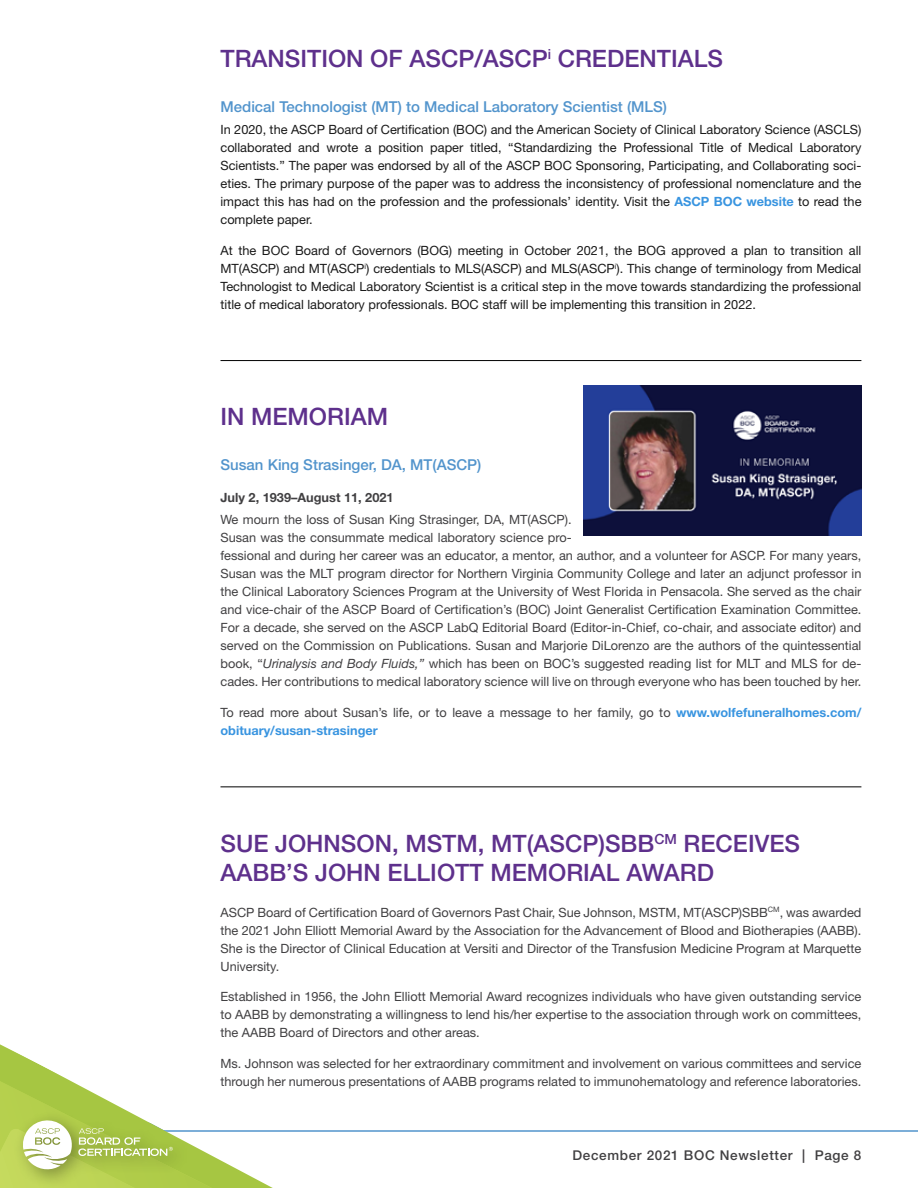
<style>
.page{position:relative;width:918px;height:1188px;background:#fff}
.page>*{position:absolute;margin:0;border:0;box-sizing:border-box;transform-origin:0 0}
.t1{font:500 24px/28.8px "Helvetica Neue LT Std";color:#5e308c}
.t2{font:500 15px "Helvetica Neue LT Std";color:#5294cc}
.t3{font:500 13.5px "Helvetica Neue LT Std";letter-spacing:.05em;color:#414042}
.t4{font:12.75px/18px "Helvetica Neue LT Std";color:#414042}
.t5{font:12.75px/18px "Helvetica Neue LT Std";color:#1a1a1a;text-align:justify}
.t6{font:700 12.75px "Helvetica Neue LT Std";color:#414042}
.s1{font-weight:700;color:#3894e0}
.s2{font-style:italic}
</style>
<div class="page">
<hr style="left:124px;top:1130px;width:794px;height:2px;background:#5294cc">
<svg style="left:0;top:1044px;width:276px;height:144px"></svg>
<hr style="left:220px;top:360px;width:641px;height:1px;background:#000">
<hr style="left:220px;top:786px;width:641px;height:1px;background:#000">
<img style="left:584px;top:386px;width:277px;height:150px">
<h1 class="t1" style="left:220px;top:43px;width:504px">TRANSITION OF ASCP/ASCP<sup>i</sup> CREDENTIALS</h1>
<p class="t2" style="left:220px;top:97px;width:448px">Medical Technologist (MT) to Medical Laboratory Scientist (MLS)</p>
<p class="t5" style="left:220px;top:120px;width:643px">In 2020, the ASCP Board of Certification (BOC) and the American Society of Clinical Laboratory Science (ASCLS) collaborated and wrote a position paper titled, “Standardizing the Professional Title of Medical Laboratory Scientists.” The paper was endorsed by all of the ASCP BOC Sponsoring, Participating, and Collaborating soci&shy;eties. The primary purpose of the paper was to address the inconsistency of professional nomenclature and the impact this has had on the profession and the professionals’ identity. Visit the <span class="s1">ASCP BOC website</span> to read the complete paper.</p>
<p class="t5" style="left:220px;top:241px;width:642px">At the BOC Board of Governors (BOG) meeting in October 2021, the BOG approved a plan to transition all MT(ASCP) and MT(ASCP<sup>i</sup>) credentials to MLS(ASCP) and MLS(ASCP<sup>i</sup>). This change of terminology from Medical Technologist to Medical Laboratory Scientist is a critical step in the move towards standardizing the professional title of medical laboratory professionals. BOC staff will be implementing this transition in 2022.</p>
<h1 class="t1" style="left:220px;top:402px;width:169px">IN MEMORIAM</h1>
<p class="t2" style="left:220px;top:456px;width:262px">Susan King Strasinger, DA, MT(ASCP)</p>
<p class="t6" style="left:220px;top:490px;width:175px">July 2, 1939–August 11, 2021</p>
<p class="t4" style="left:220px;top:511px;width:642px">We mourn the loss of Susan King Strasinger, DA, MT(ASCP).<br>Susan was the consummate medical laboratory science pro-<br>fessional and during her career was an educator, a mentor, an author, and a volunteer for ASCP. For many years, Susan was the MLT program director for Northern Virginia Community College and later an adjunct professor in the Clinical Laboratory Sciences Program at the University of West Florida in Pensacola. She served as the chair and vice-chair of the ASCP Board of Certification’s (BOC) Joint Generalist Certification Examination Committee.<br>For a decade, she served on the ASCP LabQ Editorial Board (Editor-in-Chief, co-chair, and associate editor) and served on the Commission on Publications. Susan and Marjorie DiLorenzo are the authors of the quintessential book, “<span class="s2">Urinalysis and Body Fluids,”</span> which has been on BOC’s suggested reading list for MLT and MLS for de&shy;cades. Her contributions to medical laboratory science will live on through everyone who has been touched by her.</p>
<p class="t4" style="left:220px;top:704px;width:642px">To read more about Susan’s life, or to leave a message to her family, go to <span class="s1">www.wolfefuneralhomes.com/ obituary/susan-strasinger</span></p>
<h1 class="t1" style="left:220px;top:829px;width:581px">SUE JOHNSON, MSTM, MT(ASCP)SBB<sup>CM</sup> RECEIVES<br>AABB’S JOHN ELLIOTT MEMORIAL AWARD</h1>
<p class="t4" style="left:220px;top:903px;width:642px;text-align:justify">ASCP Board of Certification Board of Governors Past Chair, Sue Johnson, MSTM, MT(ASCP)SBB<sup>CM</sup>, was awarded the 2021 John Elliott Memorial Award by the Association for the Advancement of Blood and Biotherapies (AABB).<br>She is the Director of Clinical Education at Versiti and Director of the Transfusion Medicine Program at Marquette University.</p>
<p class="t4" style="left:220px;top:988px;width:642px;text-align:justify">Established in 1956, the John Elliott Memorial Award recognizes individuals who have given outstanding service to AABB by demonstrating a willingness to lend his/her expertise to the association through work on committees, the AABB Board of Directors and other areas.</p>
<p class="t4" style="left:220px;top:1054px;width:642px">Ms. Johnson was selected for her extraordinary commitment and involvement on various committees and service through her numerous presentations of AABB programs related to immunohematology and reference laboratories.</p>
<p class="t3" style="left:572px;top:1148px;width:291px">December 2021 BOC Newsletter | Page 8</p>
</div>
